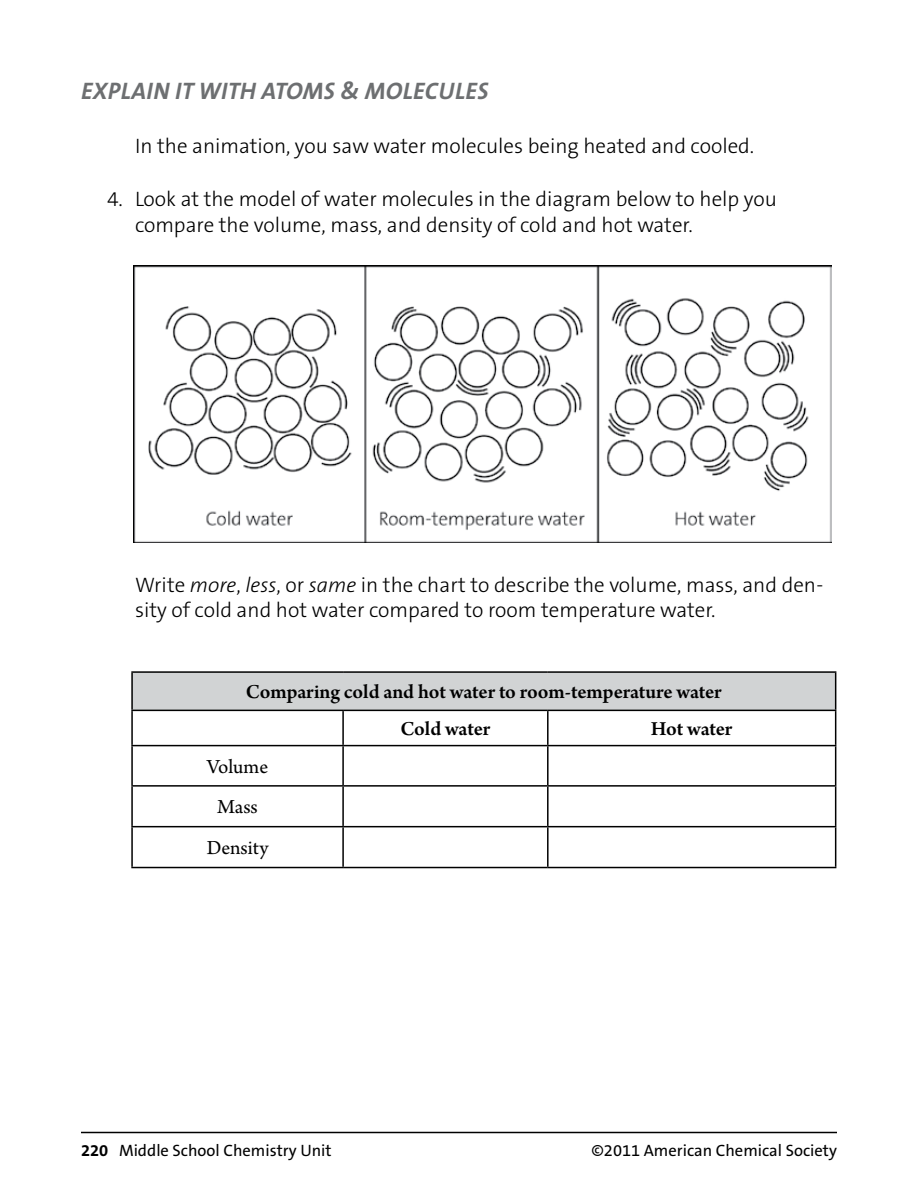
<style>
.page{position:relative;width:918px;height:1188px;background:#fff}
.page>*{position:absolute;margin:0;border:0;box-sizing:border-box;transform-origin:0 0}
.t1{font:italic 700 24px "The Sans ACS W7";color:#6d6f71}
.t2{font:300 21px/25.2px "The Sans ACS W3";color:#000}
.t3{font:600 21px/36.8px "Arno Pro";letter-spacing:-.005em;color:#000}
.t4{font:21px/40.7px "Arno Pro";color:#000;text-align:center}
.t5{font:16.5px "The Sans ACS W5 Plain";color:#000}
.s1{font-style:italic}
.s2{font-family:"The Sans ACS W7";font-weight:700}
</style>
<div class="page">
<hr style="left:81px;top:1132px;width:756px;height:1px;background:#000">
<img style="left:134px;top:266px;width:697px;height:276px">
<div style="left:132px;top:672px;width:704px;height:38px;background:#d1d3d4"></div>
<hr style="left:131px;top:671px;width:212px;height:2px;background:#000">
<hr style="left:131px;top:673px;width:2px;height:37px;background:#000">
<hr style="left:343px;top:671px;width:205px;height:2px;background:#000">
<hr style="left:548px;top:671px;width:288px;height:2px;background:#000">
<hr style="left:835px;top:673px;width:1px;height:37px;background:#000">
<hr style="left:131px;top:710px;width:212px;height:1px;background:#000">
<hr style="left:131px;top:711px;width:2px;height:34px;background:#000">
<hr style="left:343px;top:710px;width:205px;height:1px;background:#000">
<hr style="left:342px;top:711px;width:2px;height:34px;background:#000">
<hr style="left:548px;top:710px;width:288px;height:1px;background:#000">
<hr style="left:547px;top:711px;width:2px;height:34px;background:#000">
<hr style="left:835px;top:711px;width:1px;height:34px;background:#000">
<hr style="left:131px;top:745px;width:212px;height:1px;background:#000">
<hr style="left:131px;top:746px;width:2px;height:39px;background:#000">
<hr style="left:343px;top:745px;width:205px;height:1px;background:#000">
<hr style="left:342px;top:746px;width:2px;height:39px;background:#000">
<hr style="left:548px;top:745px;width:288px;height:1px;background:#000">
<hr style="left:547px;top:746px;width:2px;height:39px;background:#000">
<hr style="left:835px;top:746px;width:1px;height:39px;background:#000">
<hr style="left:131px;top:785px;width:212px;height:2px;background:#000">
<hr style="left:131px;top:787px;width:2px;height:39px;background:#000">
<hr style="left:343px;top:785px;width:205px;height:2px;background:#000">
<hr style="left:342px;top:787px;width:2px;height:39px;background:#000">
<hr style="left:548px;top:785px;width:288px;height:2px;background:#000">
<hr style="left:547px;top:787px;width:2px;height:39px;background:#000">
<hr style="left:835px;top:787px;width:1px;height:39px;background:#000">
<hr style="left:131px;top:826px;width:212px;height:1px;background:#000">
<hr style="left:131px;top:827px;width:2px;height:40px;background:#000">
<hr style="left:343px;top:826px;width:205px;height:1px;background:#000">
<hr style="left:342px;top:827px;width:2px;height:40px;background:#000">
<hr style="left:548px;top:826px;width:288px;height:1px;background:#000">
<hr style="left:547px;top:827px;width:2px;height:40px;background:#000">
<hr style="left:835px;top:827px;width:1px;height:40px;background:#000">
<hr style="left:131px;top:867px;width:212px;height:1px;background:#000">
<hr style="left:343px;top:867px;width:205px;height:1px;background:#000">
<hr style="left:548px;top:867px;width:288px;height:1px;background:#000">
<p class="t1" style="left:81px;top:75px;width:14px">EXPL</p>
<p class="t1" style="left:131px;top:75px;width:160px">AIN IT WITH ATOMS</p>
<p class="t1" style="left:341px;top:75px;width:40px">&amp; MOLECULES</p>
<p class="t2" style="left:135px;top:133px;width:621px">In the animation, you saw water molecules being heated and cooled.</p>
<p class="t2" style="left:135px;top:187px;width:643px;text-indent:-28px">4. Look at the model of water molecules in the diagram below to help you compare the volume, mass, and density of cold and hot water.</p>
<p class="t2" style="left:135px;top:572px;width:690px">Write <span class="s1">more</span>, <span class="s1">less</span>, or <span class="s1">same</span> in the chart to describe the volume, mass, and den&shy;sity of cold and hot water compared to room temperature water.</p>
<p class="t3" style="left:401px;top:675px;width:323px;text-indent:-155px">Comparing cold and hot water to room-temperature water<br>Cold water</p>
<p class="t3" style="left:651px;top:712px;width:83px">Hot water</p>
<p class="t4" style="left:207px;top:747px;width:63px">Volume<br>Mass<br>Density</p>
<p class="t5" style="left:81px;top:1140px;width:252px"><span class="s2">220</span> Middle School Chemistry Unit</p>
<p class="t5" style="left:591px;top:1140px;width:247px">©2011 American Chemical Society</p>
</div>
